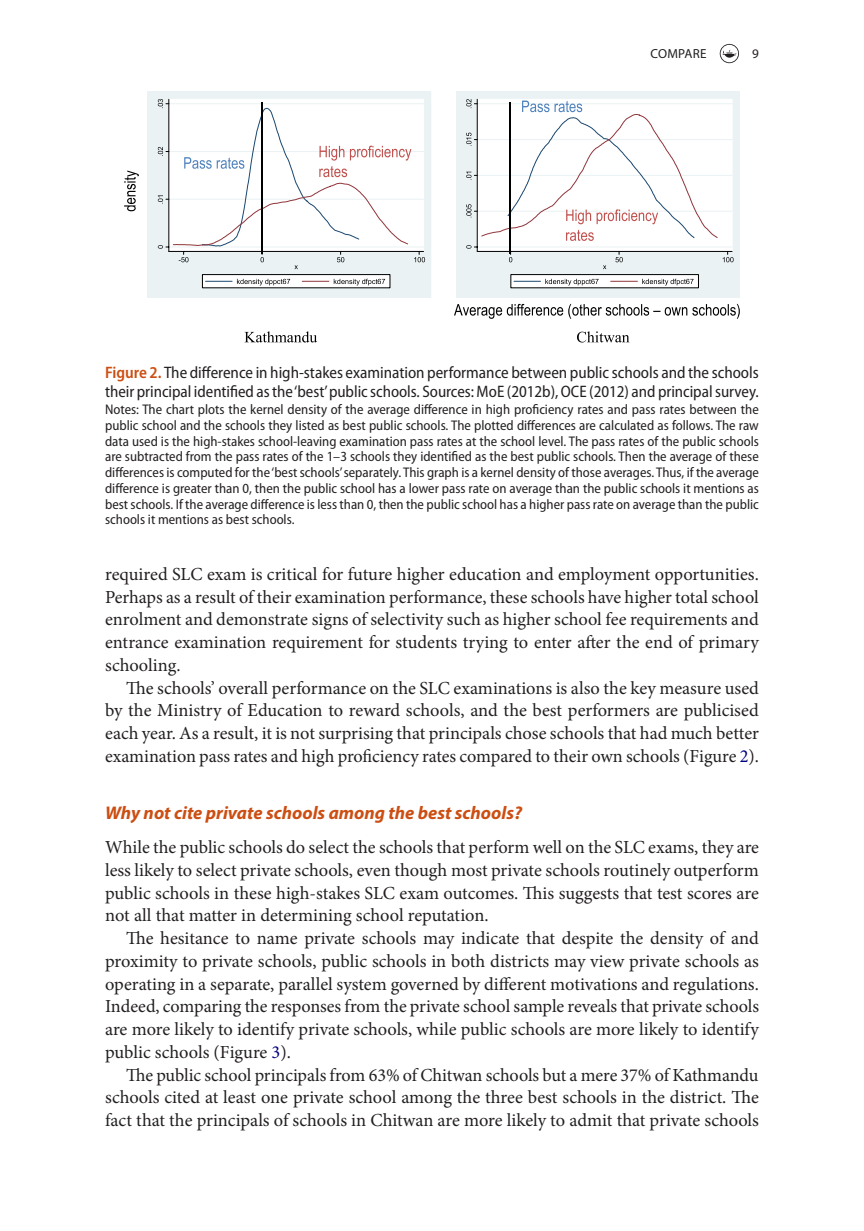
<style>
.page{position:relative;width:864px;height:1231px;background:#fff}
.page>*{position:absolute;margin:0;border:0;box-sizing:border-box;transform-origin:0 0}
.t1{font:18.38px/22.8px "Minion Pro";letter-spacing:-.005em;color:#231f20;text-align:justify}
.t2{font:italic 700 18.38px "Myriad Pro";color:#cc4e12}
.t3{font:semi-condensed 16.62px/19.2px "Myriad Pro";color:#231f20}
.t4{font:semi-condensed 14px/15.8px "Myriad Pro";color:#231f20;text-align:justify}
.t5{font:13.12px "Myriad Pro";letter-spacing:.02em;color:#231f20}
.s1{font-weight:600;color:#cc4e12}
.s2{color:#000080}
</style>
<div class="page">
<svg style="left:719px;top:44px;width:19px;height:19px"></svg>
<svg style="left:124px;top:170px;width:15px;height:41px"></svg>
<svg style="left:454px;top:304px;width:285px;height:15px"></svg>
<svg style="left:244px;top:331px;width:385px;height:11px"></svg>
<div style="left:148px;top:92px;width:282px;height:205px;background:#eaf2f3"></div>
<div style="left:148px;top:92px;width:283px;height:205px;border:1px solid #eaf2f3"></div>
<div style="left:202px;top:274px;width:188px;height:14px;background:#fff;border:1px solid #000"></div>
<svg style="left:205px;top:279px;width:180px;height:6px"></svg>
<div style="left:456px;top:92px;width:283px;height:205px;background:#eaf2f3"></div>
<div style="left:510px;top:274px;width:188px;height:14px;background:#fff;border:1px solid #000"></div>
<svg style="left:513px;top:279px;width:180px;height:6px"></svg>
<svg style="left:158px;top:99px;width:267px;height:170px"></svg>
<svg style="left:466px;top:99px;width:267px;height:170px"></svg>
<p class="t5" style="left:650px;top:45px;width:57px">COMPARE</p>
<p class="t5" style="left:751px;top:45px;width:8px">9</p>
<p class="t3" style="left:105px;top:363px;width:655px"><span class="s1">Figure 2.</span> The difference in high-stakes examination performance between public schools and the schools their principal identified as the ‘best’ public schools. Sources: MoE (2012b), OCE (2012) and principal survey.</p>
<p class="t4" style="left:105px;top:402px;width:655px">Notes: The chart plots the kernel density of the average difference in high proficiency rates and pass rates between the public school and the schools they listed as best public schools. The plotted differences are calculated as follows. The raw data used is the high-stakes school-leaving examination pass rates at the school level. The pass rates of the public schools are subtracted from the pass rates of the 1–3 schools they identified as the best public schools. Then the average of these differences is computed for the ‘best schools’ separately. This graph is a kernel density of those averages. Thus, if the average difference is greater than 0, then the public school has a lower pass rate on average than the public schools it mentions as best schools. If the average difference is less than 0, then the public school has a higher pass rate on average than the public schools it mentions as best schools.</p>
<p class="t1" style="left:105px;top:562px;width:655px">required SLC exam is critical for future higher education and employment opportunities.<br>Perhaps as a result of their examination performance, these schools have higher total school enrolment and demonstrate signs of selectivity such as higher school fee requirements and entrance examination requirement for students trying to enter after the end of primary schooling.</p>
<p class="t1" style="left:105px;top:676px;width:655px;text-indent:21px">The schools’ overall performance on the SLC examinations is also the key measure used by the Ministry of Education to reward schools, and the best performers are publicised each year. As a result, it is not surprising that principals chose schools that had much better examination pass rates and high proficiency rates compared to their own schools (Figure <span class="s2">2</span>).</p>
<p class="t2" style="left:105px;top:800px;width:418px">Why not cite private schools among the best schools?</p>
<p class="t1" style="left:105px;top:835px;width:655px">While the public schools do select the schools that perform well on the SLC exams, they are less likely to select private schools, even though most private schools routinely outperform public schools in these high-stakes SLC exam outcomes. This suggests that test scores are not all that matter in determining school reputation.</p>
<p class="t1" style="left:105px;top:926px;width:655px;text-indent:21px">The hesitance to name private schools may indicate that despite the density of and proximity to private schools, public schools in both districts may view private schools as operating in a separate, parallel system governed by different motivations and regulations.<br>Indeed, comparing the responses from the private school sample reveals that private schools are more likely to identify private schools, while public schools are more likely to identify public schools (Figure <span class="s2">3</span>).</p>
<p class="t1" style="left:105px;top:1063px;width:655px;text-indent:21px">The public school principals from 63% of Chitwan schools but a mere 37% of Kathmandu schools cited at least one private school among the three best schools in the district. The fact that the principals of schools in Chitwan are more likely to admit that private schools</p>
</div>
